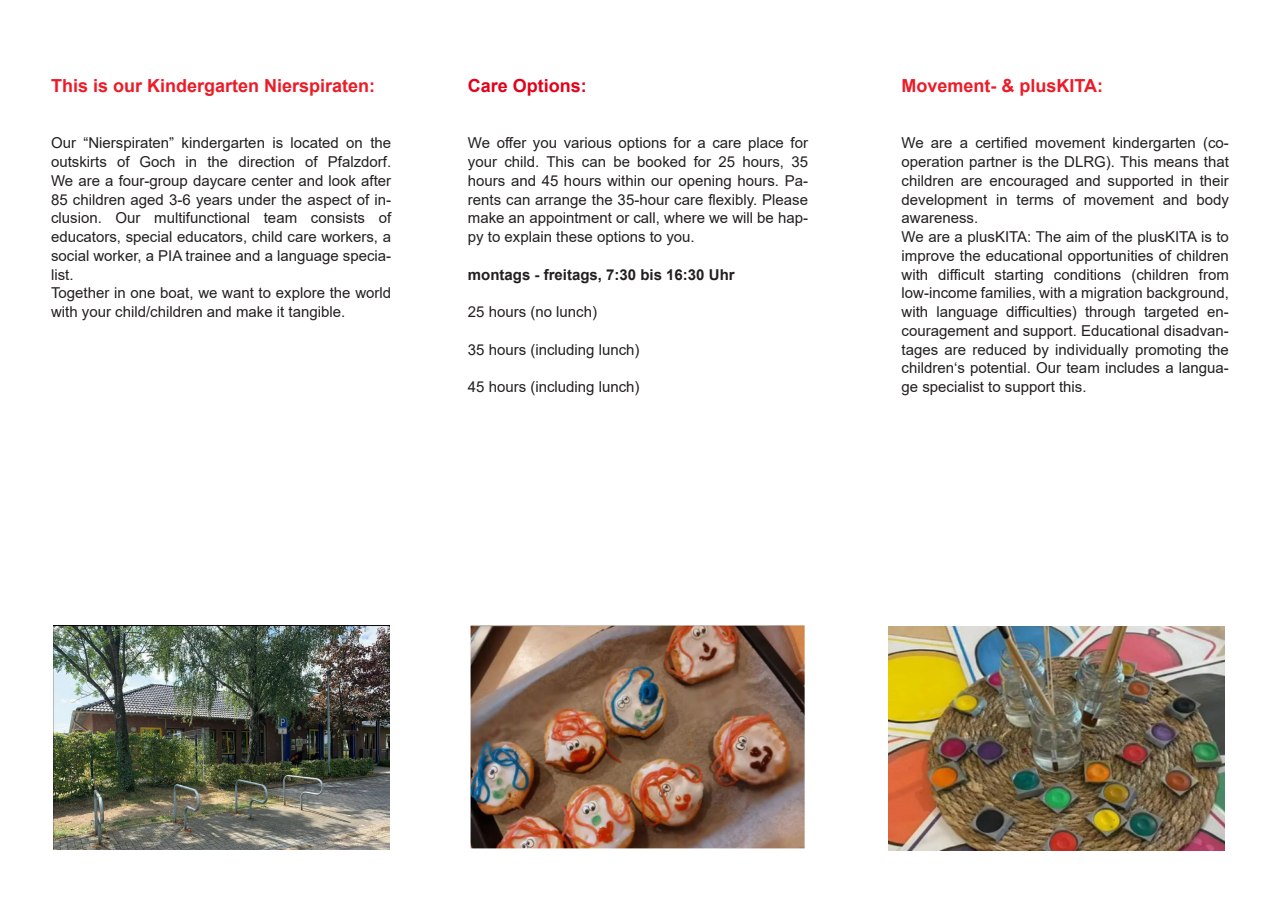
<style>
.page{position:relative;width:1280px;height:910px;background:#fff}
.page>*{position:absolute;margin:0;border:0;box-sizing:border-box;transform-origin:0 0}
.t1{font:700 18px "Arial";color:#eb1c29}
.t2{font:700 18px "Arial";color:#e2001a}
.t3{font:15px/18.8px "Arial";color:#231f20}
.t4{font:700 15px "Arial";color:#231f20}
</style>
<div class="page">
<img style="left:889px;top:626px;width:336px;height:225px">
<img style="left:53px;top:625px;width:336px;height:224px">
<img style="left:471px;top:625px;width:334px;height:223px">
<p class="t1" style="left:51px;top:73px;width:326px">This is our Kindergarten Nierspiraten:</p>
<p class="t3" style="left:51px;top:134px;width:342px">Our “Nierspiraten” kindergarten is located on the outskirts of Goch in the direction of Pfalzdorf.<br>We are a four-group daycare center and look after 85 children aged 3-6 years under the aspect of in&shy;clusion. Our multifunctional team consists of educators, special educators, child care workers, a social worker, a PIA trainee and a language specia&shy;list.<br>Together in one boat, we want to explore the world with your child/children and make it tangible.</p>
<p class="t2" style="left:468px;top:73px;width:121px">Care Options:</p>
<p class="t3" style="left:468px;top:134px;width:342px;text-align:justify">We offer you various options for a care place for your child. This can be booked for 25 hours, 35 hours and 45 hours within our opening hours. Pa&shy;rents can arrange the 35-hour care flexibly. Please make an appointment or call, where we will be hap&shy;py to explain these options to you.</p>
<p class="t4" style="left:468px;top:264px;width:268px">montags - freitags, 7:30 bis 16:30 Uhr</p>
<p class="t3" style="left:468px;top:302px;width:131px">25 hours (no lunch)</p>
<p class="t3" style="left:468px;top:340px;width:173px">35 hours (including lunch)</p>
<p class="t3" style="left:468px;top:377px;width:173px">45 hours (including lunch)</p>
<p class="t1" style="left:901px;top:73px;width:203px">Movement- &amp; plusKITA:</p>
<p class="t3" style="left:901px;top:134px;width:329px">We are a certified movement kindergarten (co&shy;operation partner is the DLRG). This means that children are encouraged and supported in their development in terms of movement and body awareness.<br>We are a plusKITA: The aim of the plusKITA is to improve the educational opportunities of children with difficult starting conditions (children from low-income families, with a migration background, with language difficulties) through targeted en&shy;couragement and support. Educational disadvan&shy;tages are reduced by individually promoting the children‘s potential. Our team includes a langua&shy;ge specialist to support this.</p>
</div>
